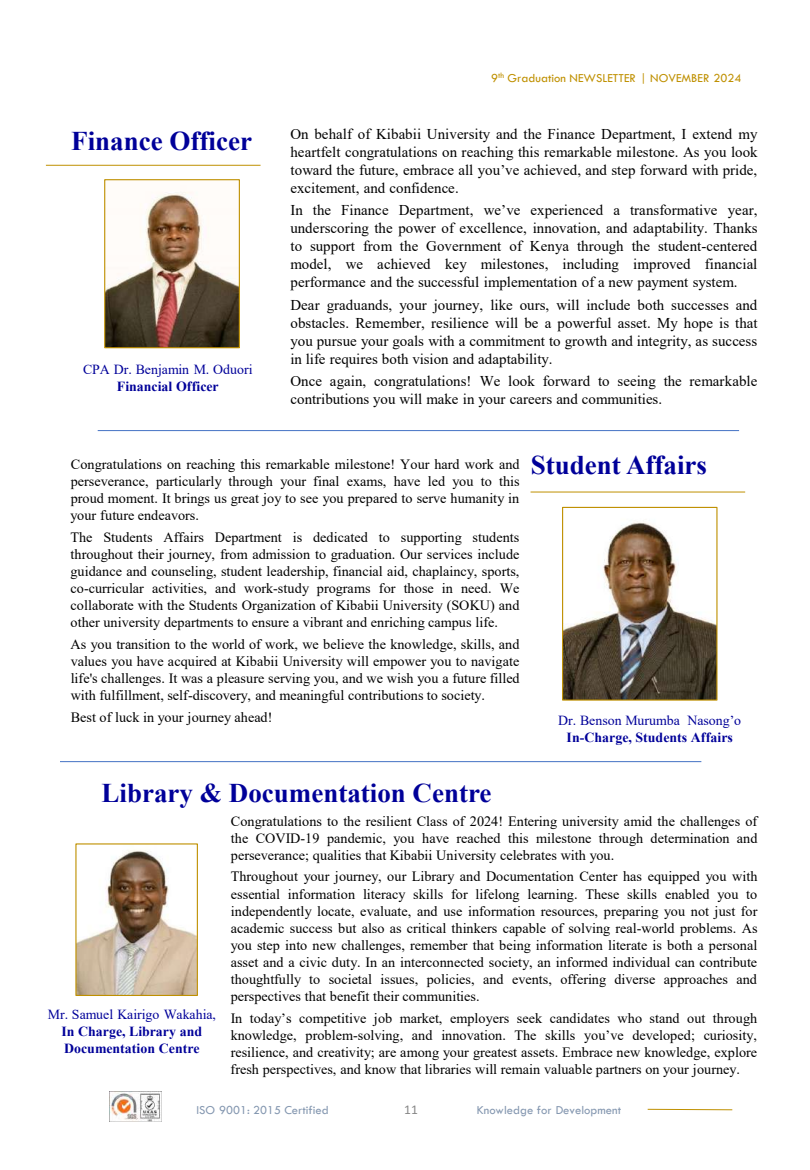
<style>
.page{position:relative;width:810px;height:1170px;background:#fff}
.page>*{position:absolute;margin:0;border:0;box-sizing:border-box;transform-origin:0 0}
.t1{font:700 27px "Times New Roman";color:#009}
.t2{font:15px/18px "Times New Roman";color:#000;text-align:justify}
.t3{font:14.25px/17.1px "Times New Roman";color:#000;text-align:justify}
.t4{font:700 13.8px/16.8px "Times New Roman";color:#009}
.t5{font:13.8px "Times New Roman";color:#009}
.t6{font:13.5px "Calibri";color:#898989}
.t7{font:12.6px "Tw Cen";color:#8497b0}
.t8{font:12.6px "Tw Cen";letter-spacing:.005em;color:#bf9000}
.s1{font-weight:700;font-size:27px;color:#009}
</style>
<div class="page">
<svg style="left:647px;top:1109px;width:86px;height:2px"></svg>
<hr style="left:46px;top:165px;width:215px;height:1px;background:#bf9000">
<img style="left:109px;top:1091px;width:53px;height:31px">
<img style="left:106px;top:192px;width:132px;height:154px">
<div style="left:104px;top:179px;width:136px;height:169px;border:1px solid #bf9000"></div>
<hr style="left:98px;top:430px;width:641px;height:1px;background:#4472c4">
<hr style="left:531px;top:492px;width:214px;height:1px;background:#bf9000">
<img style="left:564px;top:521px;width:152px;height:178px">
<div style="left:562px;top:507px;width:156px;height:194px;border:1px solid #bf9000"></div>
<hr style="left:60px;top:761px;width:641px;height:1px;background:#4472c4">
<img style="left:77px;top:850px;width:119px;height:144px">
<div style="left:75px;top:843px;width:123px;height:153px;border:1px solid #bf9000"></div>
<h1 class="t1" style="left:71px;top:121px;width:182px">Finance Officer</h1>
<p class="t5" style="left:83px;top:360px;width:171px">CPA Dr. Benjamin M. Oduori</p>
<p class="t4" style="left:117px;top:377px;width:103px">Financial Officer</p>
<p class="t8" style="left:491px;top:70px;width:252px">9<sup>th</sup> Graduation NEWSLETTER | NOVEMBER 2024</p>
<p class="t2" style="left:290px;top:124px;width:469px">On behalf of Kibabii University and the Finance Department, I extend my heartfelt congratulations on reaching this remarkable milestone. As you look toward the future, embrace all you’ve achieved, and step forward with pride, excitement, and confidence.</p>
<p class="t2" style="left:291px;top:201px;width:469px">In the Finance Department, we’ve experienced a transformative year, underscoring the power of excellence, innovation, and adaptability. Thanks to support from the Government of Kenya through the student-centered model, we achieved key milestones, including improved financial performance and the successful implementation of a new payment system.</p>
<p class="t2" style="left:290px;top:295px;width:469px">Dear graduands, your journey, like ours, will include both successes and obstacles. Remember, resilience will be a powerful asset. My hope is that you pursue your goals with a commitment to growth and integrity, as success in life requires both vision and adaptability.</p>
<p class="t2" style="left:290px;top:372px;width:468px">Once again, congratulations! We look forward to seeing the remarkable contributions you will make in your careers and communities.</p>
<p class="t3" style="left:71px;top:455px;width:638px;text-align:left">Congratulations on reaching this remarkable milestone! Your hard work and <span class="s1">Student Affairs </span>perseverance, particularly through your final exams, have led you to this<br>proud moment. It brings us great joy to see you prepared to serve humanity in<br>your future endeavors.</p>
<p class="t3" style="left:71px;top:528px;width:450px">The Students Affairs Department is dedicated to supporting students throughout their journey, from admission to graduation. Our services include guidance and counseling, student leadership, financial aid, chaplaincy, sports, co-curricular activities, and work-study programs for those in need. We collaborate with the Students Organization of Kibabii University (SOKU) and other university departments to ensure a vibrant and enriching campus life.</p>
<p class="t3" style="left:71px;top:635px;width:451px">As you transition to the world of work, we believe the knowledge, skills, and values you have acquired at Kibabii University will empower you to navigate life's challenges. It was a pleasure serving you, and we wish you a future filled with fulfillment, self-discovery, and meaningful contributions to society.</p>
<p class="t3" style="left:71px;top:708px;width:203px">Best of luck in your journey ahead!</p>
<p class="t5" style="left:558px;top:711px;width:185px">Dr. Benson Murumba Nasong’o</p>
<p class="t4" style="left:567px;top:729px;width:168px">In-Charge, Students Affairs</p>
<h1 class="t1" style="left:102px;top:773px;width:392px">Library &amp; Documentation Centre</h1>
<p class="t3" style="left:231px;top:812px;width:528px">Congratulations to the resilient Class of 2024! Entering university amid the challenges of the COVID-19 pandemic, you have reached this milestone through determination and perseverance; qualities that Kibabii University celebrates with you.</p>
<p class="t3" style="left:231px;top:868px;width:528px">Throughout your journey, our Library and Documentation Center has equipped you with essential information literacy skills for lifelong learning. These skills enabled you to independently locate, evaluate, and use information resources, preparing you not just for academic success but also as critical thinkers capable of solving real-world problems. As you step into new challenges, remember that being information literate is both a personal asset and a civic duty. In an interconnected society, an informed individual can contribute thoughtfully to societal issues, policies, and events, offering diverse approaches and perspectives that benefit their communities.</p>
<p class="t3" style="left:231px;top:1009px;width:528px">In today’s competitive job market, employers seek candidates who stand out through knowledge, problem-solving, and innovation. The skills you’ve developed; curiosity, resilience, and creativity; are among your greatest assets. Embrace new knowledge, explore fresh perspectives, and know that libraries will remain valuable partners on your journey.</p>
<p class="t6" style="left:404px;top:1100px;width:15px">11</p>
<p class="t5" style="left:48px;top:1005px;width:170px">Mr. Samuel Kairigo Wakahia,</p>
<p class="t4" style="left:61px;top:1022px;width:142px">In Charge, Library and<br>Documentation Centre</p>
<p class="t7" style="left:197px;top:1103px;width:134px">ISO 9001: 2015 Certified</p>
<p class="t7" style="left:477px;top:1103px;width:146px">Knowledge for Development</p>
</div>
